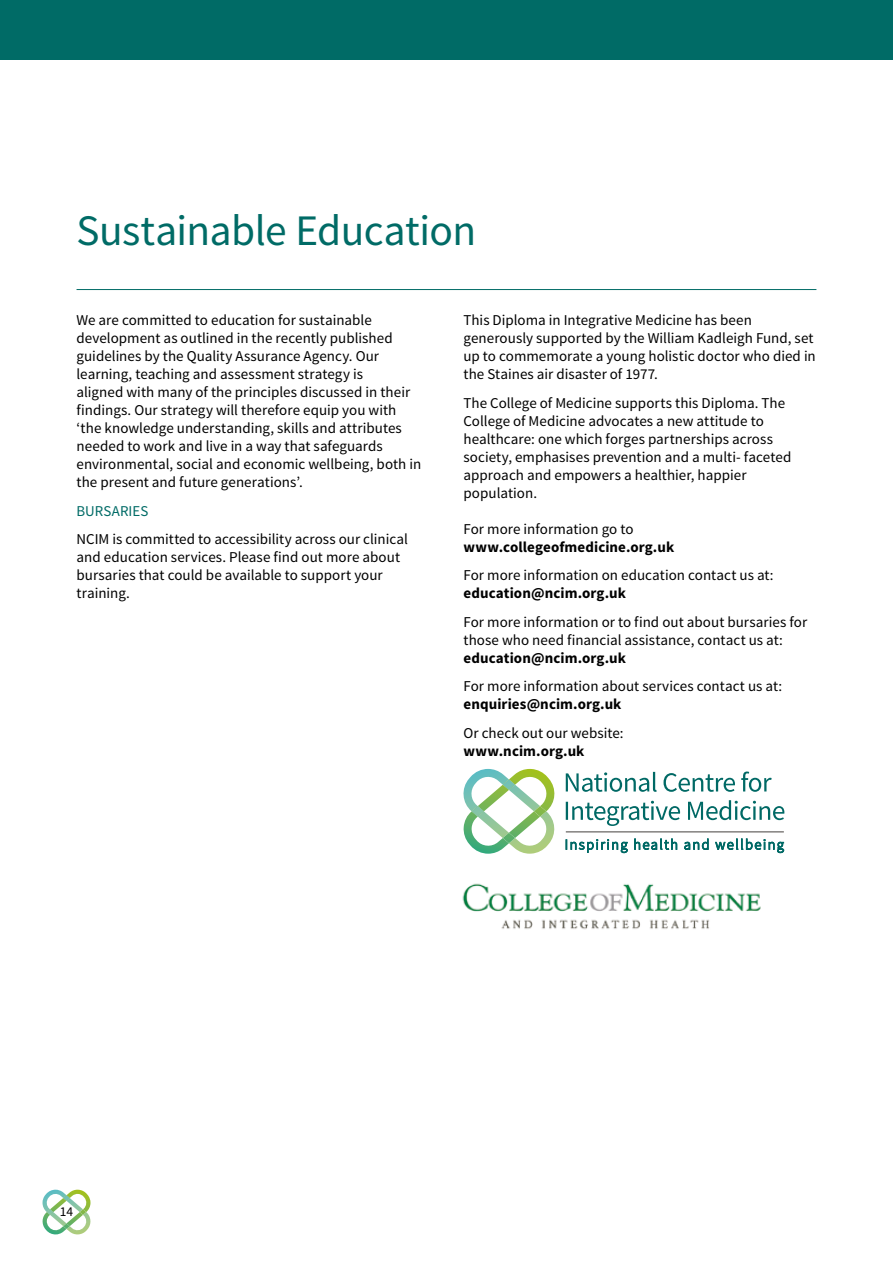
<style>
.page{position:relative;width:893px;height:1263px;background:#fff}
.page>*{position:absolute;margin:0;border:0;box-sizing:border-box;transform-origin:0 0}
.t1{font:43.5px "Source Sans Pro";letter-spacing:-.015em;color:#006b66}
.t2{font:15px/18px "Source Sans Pro";letter-spacing:.005em;color:#000}
.t3{font:700 15px "Source Sans Pro";letter-spacing:.005em;color:#000}
.t4{font:15px "Source Sans Pro";color:#006b66}
.t5{font:13.5px "Source Sans Pro";color:#000}
</style>
<div class="page">
<div style="left:0;top:0;width:893px;height:60px;background:#006b66"></div>
<hr style="left:77px;top:289px;width:739px;height:1px;background:#006b66">
<svg style="left:42px;top:1190px;width:49px;height:44px"></svg>
<svg style="left:463px;top:769px;width:92px;height:85px"></svg>
<hr style="left:566px;top:831px;width:218px;height:1px;background:#45413d">
<svg style="left:566px;top:771px;width:206px;height:21px"></svg>
<svg style="left:566px;top:800px;width:218px;height:26px"></svg>
<svg style="left:566px;top:839px;width:218px;height:14px"></svg>
<img style="left:462px;top:883px;width:299px;height:47px">
<h1 class="t1" style="left:77px;top:204px;width:401px">Sustainable Education</h1>
<p class="t2" style="left:77px;top:311px;width:346px">We are committed to education for sustainable development as outlined in the recently published guidelines by the Quality Assurance Agency. Our learning, teaching and assessment strategy is<br>aligned with many of the principles discussed in their findings. Our strategy will therefore equip you with ‘the knowledge understanding, skills and attributes needed to work and live in a way that safeguards environmental, social and economic wellbeing, both in the present and future generations’.</p>
<p class="t4" style="left:77px;top:501px;width:73px">BURSARIES</p>
<p class="t2" style="left:77px;top:530px;width:333px">NCIM is committed to accessibility across our clinical and education services. Please find out more about bursaries that could be available to support your training.</p>
<p class="t2" style="left:463px;top:311px;width:354px">This Diploma in Integrative Medicine has been generously supported by the William Kadleigh Fund, set up to commemorate a young holistic doctor who died in the Staines air disaster of 1977.</p>
<p class="t2" style="left:463px;top:394px;width:329px">The College of Medicine supports this Diploma. The College of Medicine advocates a new attitude to healthcare: one which forges partnerships across society, emphasises prevention and a multi- faceted approach and empowers a healthier, happier population.</p>
<p class="t2" style="left:463px;top:520px;width:171px">For more information go to</p>
<p class="t3" style="left:463px;top:537px;width:212px">www.collegeofmedicine.org.uk</p>
<p class="t2" style="left:463px;top:566px;width:312px">For more information on education contact us at:</p>
<p class="t3" style="left:463px;top:584px;width:164px">education@ncim.org.uk</p>
<p class="t2" style="left:463px;top:613px;width:345px">For more information or to find out about bursaries for those who need financial assistance, contact us at:</p>
<p class="t3" style="left:463px;top:648px;width:164px">education@ncim.org.uk</p>
<p class="t2" style="left:463px;top:678px;width:320px">For more information about services contact us at:</p>
<p class="t3" style="left:463px;top:695px;width:159px">enquiries@ncim.org.uk</p>
<p class="t2" style="left:463px;top:724px;width:162px">Or check out our website:</p>
<p class="t3" style="left:463px;top:741px;width:122px">www.ncim.org.uk</p>
<p class="t5" style="left:60px;top:1203px;width:15px">14</p>
</div>
